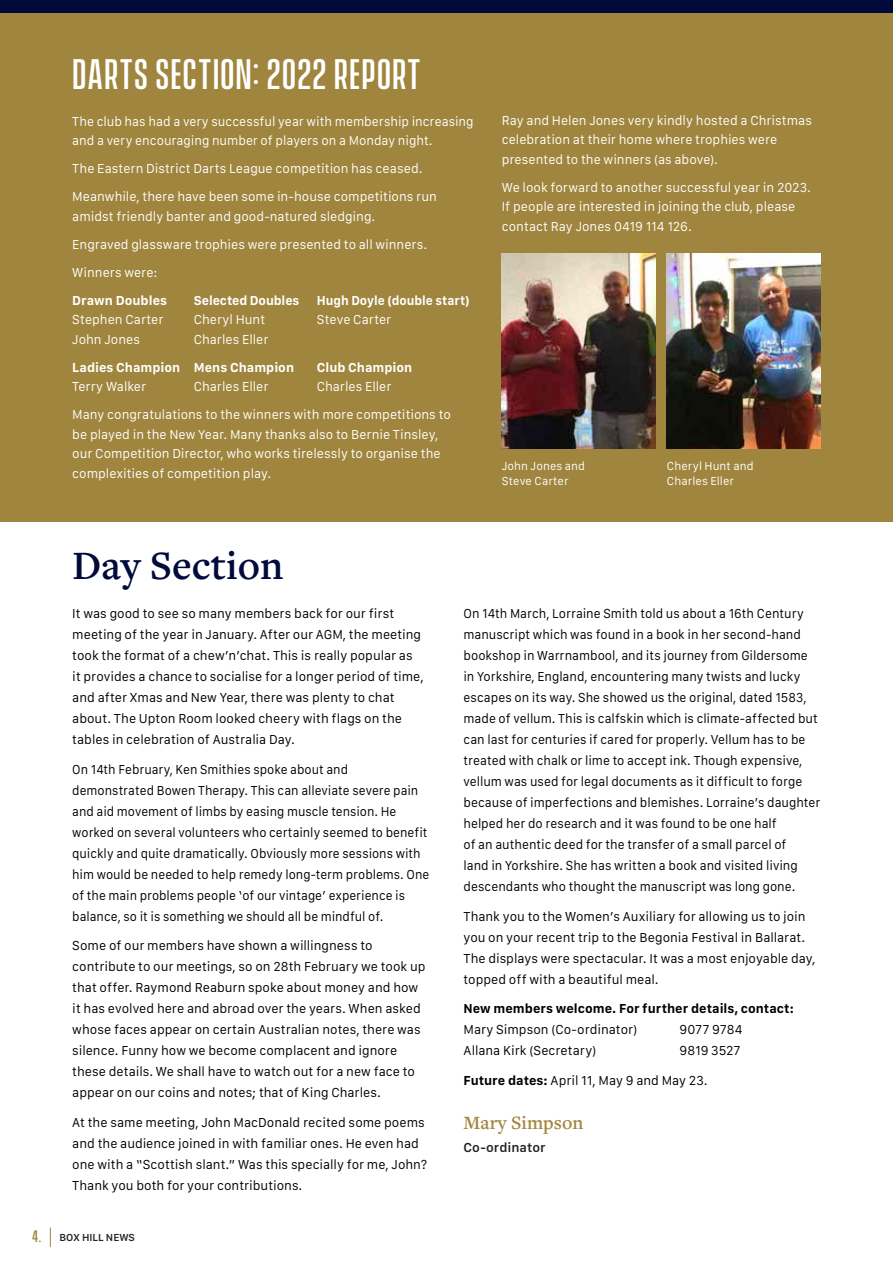
<style>
.page{position:relative;width:893px;height:1263px;background:#fff}
.page>*{position:absolute;margin:0;border:0;box-sizing:border-box;transform-origin:0 0}
.BHRSL_Heading1{font:600 41.7px "Freight Text Pro";color:#000b3c}
.BHRSL_SubHeading2{font:500 39px "Vanguard CF";letter-spacing:.02em;color:#fff}
.BHRSL_Author{font:600 19.5px "Freight Text Pro";color:#a28843}
.BHRSL_Body{font:13.5px/21px "SF Compact Text";color:#000}
.BHRSL_Body-2{font:13.5px/19.5px "SF Compact Text";color:#fff}
.BHRSL_Body-3{font:13.5px/21px "SF Compact Text";color:#000;scale:.95 1}
.BHRSL_Body-4{font:13.5px/21px "SF Compact Text";color:#000;scale:.94 1}
.BHRSL_Body-5{font:13.5px/19.5px "SF Compact Text";color:#fff;scale:.96 1}
.BHRSL_Body-6{font:700 13.5px/21px "SF Compact Text";color:#000}
.BHRSL_Body-7{font:700 13.5px "SF Compact Text";color:#fff}
.BHRSL_Body-8{font:700 13.5px "SF Compact Text";color:#fff;scale:.93 1}
.BHRSL_Body-9{font:700 13.5px "SF Compact Text";color:#fff;scale:.96 1}
.BHRSL_Body-10{font:600 13.5px "SF Compact Text";letter-spacing:-.005em;color:#222}
.BHRSL_Body-11{font:12px/14.4px "SF Compact Text";letter-spacing:.005em;color:#fff}
.t1{font:600 10.65px "SF Compact Text";color:#222}
.s1{font-family:"Vanguard CF";font-weight:500;font-size:15.15px;color:#9f853d}
.s2{font-weight:400}
.s3{font-weight:700}
</style>
<div class="page">
<div style="left:0;top:12px;width:893px;height:510px;background:#9f853d"></div>
<img style="left:502px;top:254px;width:153px;height:194px">
<img style="left:667px;top:254px;width:154px;height:194px">
<div style="left:0;top:0;width:893px;height:12px;background:#000b3c"></div>
<svg style="left:50px;top:1227px;width:1px;height:20px"></svg>
<p class="BHRSL_SubHeading2" style="left:72px;top:52px;width:350px">DARTS SECTION: 2022 REPORT</p>
<p class="BHRSL_Body-5" style="left:72px;top:113px;width:420px">The club has had a very successful year with membership increasing and a very encouraging number of players on a Monday night.</p>
<p class="BHRSL_Body-2" style="left:72px;top:160px;width:352px">The Eastern District Darts League competition has ceased.</p>
<p class="BHRSL_Body-2" style="left:72px;top:188px;width:366px">Meanwhile, there have been some in-house competitions run amidst friendly banter and good-natured sledging.</p>
<p class="BHRSL_Body-2" style="left:72px;top:236px;width:356px">Engraved glassware trophies were presented to all winners.</p>
<p class="BHRSL_Body-2" style="left:72px;top:264px;width:87px">Winners were:</p>
<p class="BHRSL_Body-7" style="left:72px;top:292px;width:96px">Drawn Doubles</p>
<p class="BHRSL_Body-9" style="left:194px;top:292px;width:112px">Selected Doubles</p>
<p class="BHRSL_Body-8" style="left:317px;top:292px;width:166px">Hugh Doyle (double start)</p>
<p class="BHRSL_Body-2" style="left:72px;top:311px;width:93px">Stephen Carter</p>
<p class="BHRSL_Body-2" style="left:194px;top:311px;width:73px">Cheryl Hunt</p>
<p class="BHRSL_Body-2" style="left:317px;top:311px;width:76px">Steve Carter</p>
<p class="BHRSL_Body-2" style="left:72px;top:331px;width:69px">John Jones</p>
<p class="BHRSL_Body-2" style="left:194px;top:331px;width:76px">Charles Eller</p>
<p class="BHRSL_Body-7" style="left:72px;top:359px;width:223px">Ladies Champion Mens Champion</p>
<p class="BHRSL_Body-7" style="left:317px;top:359px;width:97px">Club Champion</p>
<p class="BHRSL_Body-2" style="left:72px;top:378px;width:75px">Terry Walker</p>
<p class="BHRSL_Body-2" style="left:194px;top:378px;width:76px">Charles Eller</p>
<p class="BHRSL_Body-2" style="left:317px;top:378px;width:76px">Charles Eller</p>
<p class="BHRSL_Body-2" style="left:72px;top:406px;width:380px">Many congratulations to the winners with more competitions to be played in the New Year. Many thanks also to Bernie Tinsley, our Competition Director, who works tirelessly to organise the complexities of competition play.</p>
<p class="BHRSL_Body-2" style="left:502px;top:111px;width:312px">Ray and Helen Jones very kindly hosted a Christmas celebration at their home where trophies were presented to the winners (as above).</p>
<p class="BHRSL_Body-2" style="left:502px;top:178px;width:311px">We look forward to another successful year in 2023.<br>If people are interested in joining the club, please contact Ray Jones 0419 114 126.</p>
<p class="BHRSL_Body-11" style="left:502px;top:460px;width:85px">John Jones and<br>Steve Carter</p>
<p class="BHRSL_Body-11" style="left:667px;top:460px;width:88px">Cheryl Hunt and<br>Charles Eller</p>
<p class="BHRSL_Heading1" style="left:72px;top:538px;width:213px">Day Section</p>
<p class="BHRSL_Body" style="left:72px;top:604px;width:353px">It was good to see so many members back for our first meeting of the year in January. After our AGM, the meeting took the format of a chew’n’chat. This is really popular as it provides a chance to socialise for a longer period of time, and after Xmas and New Year, there was plenty to chat about. The Upton Room looked cheery with flags on the tables in celebration of Australia Day.</p>
<p class="BHRSL_Body-4" style="left:72px;top:760px;width:381px">On 14th February, Ken Smithies spoke about and demonstrated Bowen Therapy. This can alleviate severe pain and aid movement of limbs by easing muscle tension. He worked on several volunteers who certainly seemed to benefit quickly and quite dramatically. Obviously more sessions with him would be needed to help remedy long-term problems. One of the main problems people ‘of our vintage’ experience is balance, so it is something we should all be mindful of.</p>
<p class="BHRSL_Body" style="left:72px;top:936px;width:355px">Some of our members have shown a willingness to contribute to our meetings, so on 28th February we took up that offer. Raymond Reaburn spoke about money and how it has evolved here and abroad over the years. When asked whose faces appear on certain Australian notes, there was silence. Funny how we become complacent and ignore these details. We shall have to watch out for a new face to appear on our coins and notes; that of King Charles.</p>
<p class="BHRSL_Body" style="left:72px;top:1113px;width:356px">At the same meeting, John MacDonald recited some poems and the audience joined in with familiar ones. He even had one with a “Scottish slant.” Was this specially for me, John?<br>Thank you both for your contributions.</p>
<p class="t1" style="left:32px;top:1230px;width:104px"><span class="s1">4.</span> BOX HILL NEWS</p>
<p class="BHRSL_Body-3" style="left:463px;top:604px;width:377px">On 14th March, Lorraine Smith told us about a 16th Century manuscript which was found in a book in her second-hand bookshop in Warrnambool, and its journey from Gildersome in Yorkshire, England, encountering many twists and lucky escapes on its way. She showed us the original, dated 1583, made of vellum. This is calfskin which is climate-affected but can last for centuries if cared for properly. Vellum has to be treated with chalk or lime to accept ink. Though expensive, vellum was used for legal documents as it difficult to forge because of imperfections and blemishes. Lorraine’s daughter helped her do research and it was found to be one half<br>of an authentic deed for the transfer of a small parcel of<br>land in Yorkshire. She has written a book and visited living descendants who thought the manuscript was long gone.</p>
<p class="BHRSL_Body" style="left:463px;top:907px;width:353px">Thank you to the Women’s Auxiliary for allowing us to join you on your recent trip to the Begonia Festival in Ballarat.<br>The displays were spectacular. It was a most enjoyable day, topped off with a beautiful meal.</p>
<p class="BHRSL_Body-6" style="left:463px;top:999px;width:332px">New members welcome. For further details, contact:<br><span class="s2">Mary Simpson (Co-ordinator)</span></p>
<p class="BHRSL_Body" style="left:679px;top:1020px;width:64px">9077 9784</p>
<p class="BHRSL_Body" style="left:463px;top:1041px;width:134px">Allana Kirk (Secretary)</p>
<p class="BHRSL_Body" style="left:679px;top:1041px;width:63px">9819 3527</p>
<p class="BHRSL_Body" style="left:463px;top:1071px;width:246px"><span class="s3">Future dates:</span> April 11, May 9 and May 23.</p>
<p class="BHRSL_Author" style="left:463px;top:1110px;width:121px">Mary Simpson</p>
<p class="BHRSL_Body-10" style="left:463px;top:1139px;width:84px">Co-ordinator</p>
</div>
